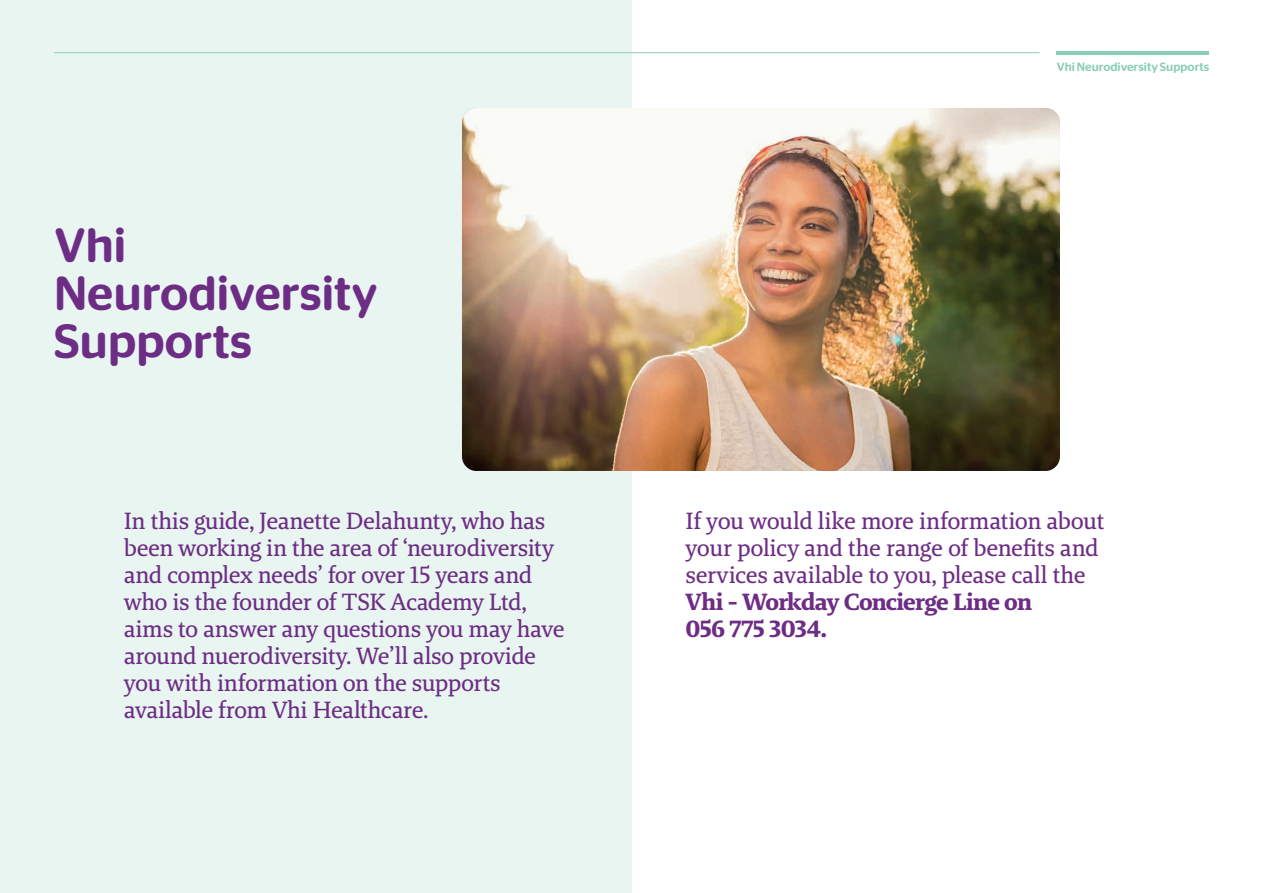
<style>
.page{position:relative;width:1263px;height:893px;background:#fff}
.page>*{position:absolute;margin:0;border:0;box-sizing:border-box;transform-origin:0 0}
.t1{font:500 48px/48px "Stag Sans Round";color:#6d2d85}
.t2{font:24px/27px "Brando Text LF";letter-spacing:-.025em;color:#6d2d85}
.t3{font:24px/27px "Brando Bold LF";letter-spacing:-.035em;color:#6d2d85}
.t4{font:500 12px "Stag Sans Round";color:#89ceb5}
</style>
<div class="page">
<div style="left:0;top:0;width:631px;height:893px;background:#e8f5f0"></div>
<img style="left:462px;top:108px;width:598px;height:363px">
<hr style="left:1057px;top:51px;width:152px;height:3px;background:#89ceb5">
<hr style="left:54px;top:52px;width:985px;height:1px;background:#89ceb5">
<h1 class="t1" style="left:54px;top:221px;width:325px">Vhi<br>Neurodiversity<br>Supports</h1>
<p class="t4" style="left:1057px;top:60px;width:154px">Vhi Neurodiversity Supports</p>
<p class="t2" style="left:124px;top:507px;width:442px">In this guide, Jeanette Delahunty, who has been working in the area of ‘neurodiversity and complex needs’ for over 15 years and who is the founder of TSK Academy Ltd, aims to answer any questions you may have around nuerodiversity. We’ll also provide you with information on the supports available from Vhi Healthcare.</p>
<p class="t2" style="left:685px;top:507px;width:420px">If you would like more information about your policy and the range of benefits and services available to you, please call the</p>
<p class="t3" style="left:685px;top:588px;width:348px">Vhi - Workday Concierge Line on<br>056 775 3034.</p>
</div>
